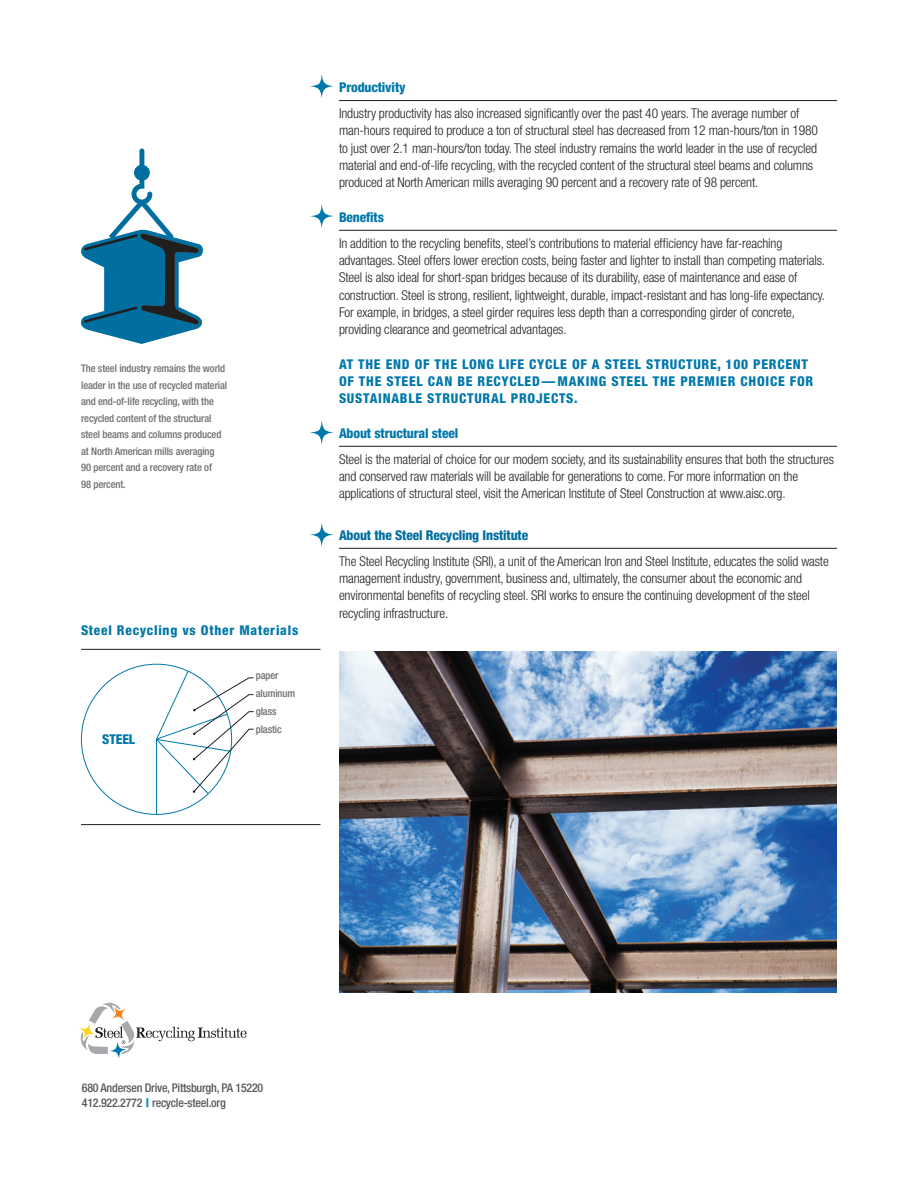
<style>
.page{position:relative;width:918px;height:1188px;background:#fff}
.page>*{position:absolute;margin:0;border:0;box-sizing:border-box;transform-origin:0 0}
.t1{font:300 condensed 13.5px/17.2px "Helvetica Neue";letter-spacing:-.01em;color:#231f20}
.t2{font:800 condensed 13.5px/17.2px "Helvetica Neue";letter-spacing:.055em;color:#0078aa}
.t3{font:800 condensed 13.5px "Helvetica Neue";letter-spacing:-.01em;color:#0078aa}
.t4{font:800 condensed 13.5px "Helvetica Neue";letter-spacing:-.01em;color:#006e9f}
.t5{font:500 condensed 12px "Helvetica Neue";letter-spacing:-.02em;color:#57585a}
.t6{font:500 condensed 10.5px/16.5px "Helvetica Neue";letter-spacing:-.01em;color:#6c6d70}
.s1{font-weight:900;font-stretch:normal;color:#008bb8}
</style>
<div class="page">
<hr style="left:339px;top:100px;width:498px;height:1px;background:#231f20">
<hr style="left:339px;top:230px;width:498px;height:1px;background:#231f20">
<hr style="left:339px;top:446px;width:498px;height:1px;background:#231f20">
<hr style="left:339px;top:548px;width:498px;height:1px;background:#231f20">
<svg style="left:310px;top:420px;width:24px;height:24px"></svg>
<svg style="left:310px;top:523px;width:24px;height:24px"></svg>
<svg style="left:310px;top:74px;width:24px;height:24px"></svg>
<svg style="left:155px;top:670px;width:99px;height:145px"></svg>
<img style="left:339px;top:652px;width:498px;height:341px">
<svg style="left:80px;top:1002px;width:167px;height:56px"></svg>
<hr style="left:81px;top:649px;width:240px;height:1px;background:#231f20">
<hr style="left:81px;top:824px;width:240px;height:1px;background:#231f20">
<svg style="left:310px;top:204px;width:24px;height:24px"></svg>
<svg style="left:81px;top:148px;width:122px;height:196px"></svg>
<p class="t6" style="left:81px;top:360px;width:148px">The steel industry remains the world leader in the use of recycled material and end-of-life recycling, with the recycled content of the structural steel beams and columns produced at North American mills averaging<br>90 percent and a recovery rate of<br>98 percent.</p>
<p class="t2" style="left:81px;top:621px;width:219px">Steel Recycling vs Other Materials</p>
<p class="t2" style="left:102px;top:730px;width:34px">STEEL</p>
<p class="t6" style="left:256px;top:667px;width:24px">paper</p>
<p class="t6" style="left:256px;top:685px;width:41px">aluminum</p>
<p class="t6" style="left:256px;top:703px;width:22px">glass</p>
<p class="t6" style="left:256px;top:721px;width:27px">plastic</p>
<p class="t3" style="left:339px;top:79px;width:68px">Productivity</p>
<p class="t1" style="left:339px;top:105px;width:480px">Industry productivity has also increased significantly over the past 40 years. The average number of man-hours required to produce a ton of structural steel has decreased from 12 man-hours/ton in 1980 to just over 2.1 man-hours/ton today. The steel industry remains the world leader in the use of recycled material and end-of-life recycling, with the recycled content of the structural steel beams and columns produced at North American mills averaging 90 percent and a recovery rate of 98 percent.</p>
<p class="t2" style="left:339px;top:208px;width:46px">Benefits</p>
<p class="t1" style="left:339px;top:234px;width:488px">In addition to the recycling benefits, steel’s contributions to material efficiency have far-reaching advantages. Steel offers lower erection costs, being faster and lighter to install than competing materials.<br>Steel is also ideal for short-span bridges because of its durability, ease of maintenance and ease of construction. Steel is strong, resilient, lightweight, durable, impact-resistant and has long-life expectancy.<br>For example, in bridges, a steel girder requires less depth than a corresponding girder of concrete, providing clearance and geometrical advantages.</p>
<p class="t2" style="left:339px;top:355px;width:476px">AT THE END OF THE LONG LIFE CYCLE OF A STEEL STRUCTURE, 100 PERCENT<br>OF THE STEEL CAN BE RECYCLED—MAKING STEEL THE PREMIER CHOICE FOR<br>SUSTAINABLE STRUCTURAL PROJECTS.</p>
<p class="t3" style="left:339px;top:425px;width:121px">About structural steel</p>
<p class="t1" style="left:339px;top:450px;width:496px">Steel is the material of choice for our modern society, and its sustainability ensures that both the structures and conserved raw materials will be available for generations to come. For more information on the applications of structural steel, visit the American Institute of Steel Construction at www.aisc.org.</p>
<p class="t4" style="left:339px;top:527px;width:191px">About the Steel Recycling Institute</p>
<p class="t1" style="left:339px;top:552px;width:491px">The Steel Recycling Institute (SRI), a unit of the American Iron and Steel Institute, educates the solid waste management industry, government, business and, ultimately, the consumer about the economic and environmental benefits of recycling steel. SRI works to ensure the continuing development of the steel recycling infrastructure.</p>
<p class="t5" style="left:82px;top:1081px;width:183px">680 Andersen Drive, Pittsburgh, PA 15220</p>
<p class="t5" style="left:82px;top:1095px;width:146px">412.922.2772 <span class="s1">|</span> recycle-steel.org</p>
</div>
